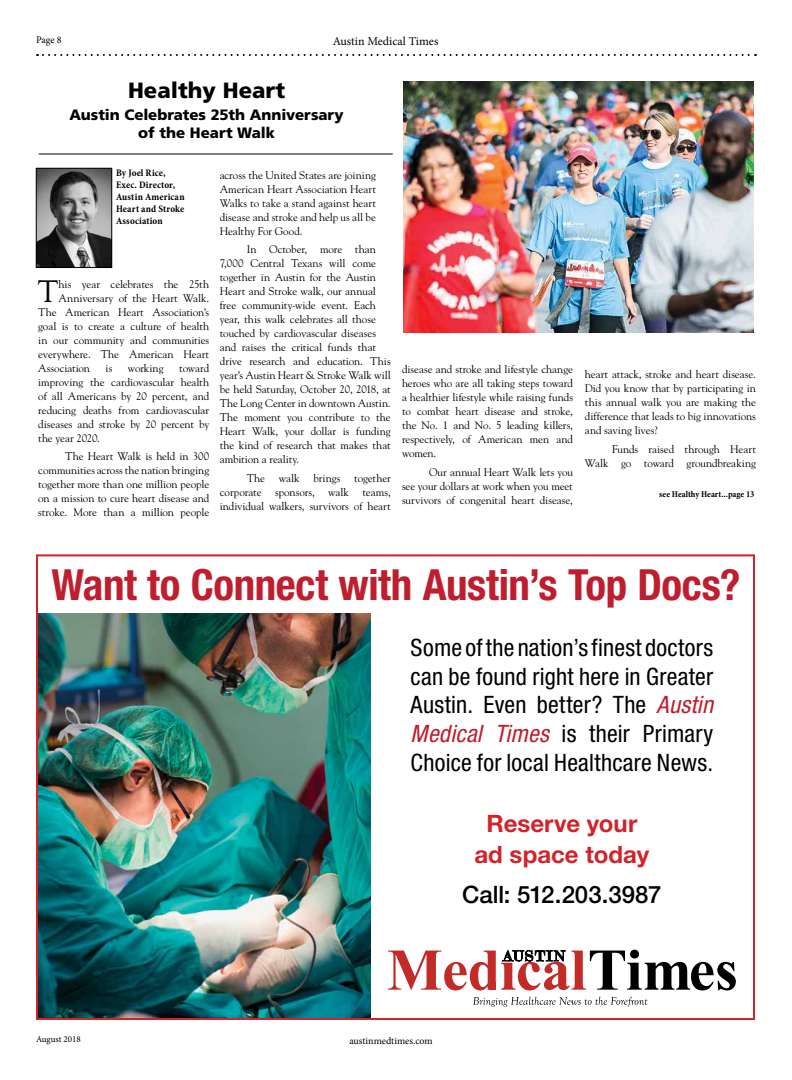
<style>
.page{position:relative;width:792px;height:1080px;background:#fff}
.page>*{position:absolute;margin:0;border:0;box-sizing:border-box;transform-origin:0 0}
.t1{font:700 condensed 43px "Helvetica Neue LT Std";letter-spacing:-.005em;color:#be1e2d}
.t2{font:30.9px "Goudy";color:#000}
.t3{font:condensed 24px/28.8px "Helvetica Neue LT Std";letter-spacing:.01em;color:#000;text-align:justify}
.t4{font:700 24px/31px "Helvetica Neue LT Std";color:#d2232a;text-align:center}
.t5{font:500 24px "Helvetica Neue LT Std";letter-spacing:-.005em;color:#000}
.t6{font:900 22px "Frutiger";color:#000}
.t7{font:900 15px/18px "Frutiger";letter-spacing:-.005em;color:#000;text-align:center}
.t8{font:12px "Minion Pro";color:#000}
.t9{font:11px/14px "Goudy";letter-spacing:-.005em;color:#000;text-align:justify}
.t10{font:700 condensed 10px/12px "Minion Pro";letter-spacing:.01em;color:#000}
.t11{font:10px "Minion Pro";letter-spacing:-.005em;color:#000}
.t12{font:700 condensed 9px "Minion Pro";color:#000}
.t13{font:9px "Minion Pro";color:#000}
.s1{font-style:italic;color:#be1e2d}
</style>
<div class="page">
<svg style="left:37px;top:54px;width:719px;height:2px"></svg>
<img style="left:403px;top:81px;width:351px;height:252px">
<hr style="left:39px;top:154px;width:354px;height:1px;background:#000">
<img style="left:39px;top:614px;width:331px;height:403px">
<svg style="left:473px;top:997px;width:174px;height:10px"></svg>
<svg style="left:388px;top:950px;width:348px;height:40px"></svg>
<div style="left:36px;top:554px;width:719px;height:466px;border:2px solid #d2232a"></div>
<img style="left:38px;top:170px;width:72px;height:96px">
<div style="left:36px;top:168px;width:76px;height:100px;border:1px solid #000"></div>
<p class="t11" style="left:36px;top:33px;width:27px">Page 8</p>
<p class="t8" style="left:333px;top:33px;width:107px">Austin Medical Times</p>
<h3 class="t6" style="left:128px;top:77px;width:159px">Healthy Heart</h3>
<h3 class="t7" style="left:69px;top:106px;width:276px">Austin Celebrates 25th Anniversary of the Heart Walk</h3>
<p class="t9" style="left:220px;top:168px;width:158px">across the United States are joining American Heart Association Heart Walks to take a stand against heart disease and stroke and help us all be Healthy For Good.</p>
<p class="t9" style="left:220px;top:242px;width:173px;text-align:left;text-indent:27px">In October, more than<br>7,000 Central Texans will come together in Austin for the Austin<br>Heart and Stroke walk, our annual free community-wide event. Each year, this walk celebrates all those touched by cardiovascular diseases and raises the critical funds that drive research and education. This year’s Austin Heart &amp; Stroke Walk will be held Saturday, October 20, 2018, at<br>The Long Center in downtown Austin.<br>The moment you contribute to the<br>Heart Walk, your dollar is funding the kind of research that makes that ambition a reality.</p>
<p class="t9" style="left:247px;top:471px;width:20px">The</p>
<p class="t9" style="left:279px;top:471px;width:22px">walk</p>
<p class="t9" style="left:314px;top:471px;width:28px">brings</p>
<p class="t10" style="left:116px;top:167px;width:70px">By Joel Rice,<br>Exec. Director,<br>Austin American<br>Heart and Stroke<br>Association</p>
<h2 class="t2" style="left:38px;top:272px;width:22px">T</h2>
<p class="t9" style="left:59px;top:277px;width:152px">his year celebrates the 25th</p>
<p class="t9" style="left:59px;top:291px;width:152px">Anniversary of the Heart Walk.</p>
<p class="t9" style="left:38px;top:305px;width:173px">The American Heart Association’s</p>
<p class="t9" style="left:38px;top:319px;width:173px">goal is to create a culture of health</p>
<p class="t9" style="left:38px;top:333px;width:172px">in our community and communities</p>
<p class="t9" style="left:38px;top:347px;width:172px">everywhere. The American Heart</p>
<p class="t9" style="left:38px;top:361px;width:53px">Association</p>
<p class="t9" style="left:106px;top:361px;width:8px">is</p>
<p class="t9" style="left:128px;top:361px;width:37px">working</p>
<p class="t9" style="left:38px;top:361px;width:173px;text-indent:141px">toward improving the cardiovascular health of all Americans by 20 percent, and reducing deaths from cardiovascular diseases and stroke by 20 percent by the year 2020.</p>
<p class="t9" style="left:38px;top:449px;width:173px;text-indent:27px">The Heart Walk is held in 300 communities across the nation bringing together more than one million people on a mission to cure heart disease and stroke. More than a million people</p>
<p class="t9" style="left:220px;top:471px;width:173px;text-indent:134px">together corporate sponsors, walk teams, individual walkers, survivors of heart</p>
<p class="t9" style="left:402px;top:362px;width:173px">disease and stroke and lifestyle change heroes who are all taking steps toward a healthier lifestyle while raising funds to combat heart disease and stroke, the No. 1 and No. 5 leading killers, respectively, of American men and women.</p>
<p class="t9" style="left:402px;top:465px;width:173px;text-indent:27px">Our annual Heart Walk lets you see your dollars at work when you meet survivors of congenital heart disease,</p>
<p class="t9" style="left:585px;top:367px;width:173px">heart attack, stroke and heart disease.<br>Did you know that by participating in this annual walk you are making the difference that leads to big innovations and saving lives?</p>
<p class="t9" style="left:585px;top:442px;width:173px;text-align:right">Funds raised through Heart<br>Walk go toward groundbreaking</p>
<p class="t12" style="left:659px;top:488px;width:97px">see Healthy Heart...page 13</p>
<h1 class="t1" style="left:52px;top:558px;width:690px">Want to Connect with Austin’s Top Docs?</h1>
<h3 class="t3" style="left:411px;top:633px;width:304px">Some of the nation’s finest doctors can be found right here in Greater Austin. Even better? The <span class="s1">Austin Medical Times</span> is their Primary Choice for local Healthcare News.</h3>
<h3 class="t4" style="left:475px;top:808px;width:176px">Reserve your ad space today</h3>
<h3 class="t5" style="left:462px;top:881px;width:201px">Call: 512.203.3987</h3>
<p class="t13" style="left:36px;top:1033px;width:46px">August 2018</p>
<p class="t11" style="left:349px;top:1034px;width:85px">austinmedtimes.com</p>
</div>
